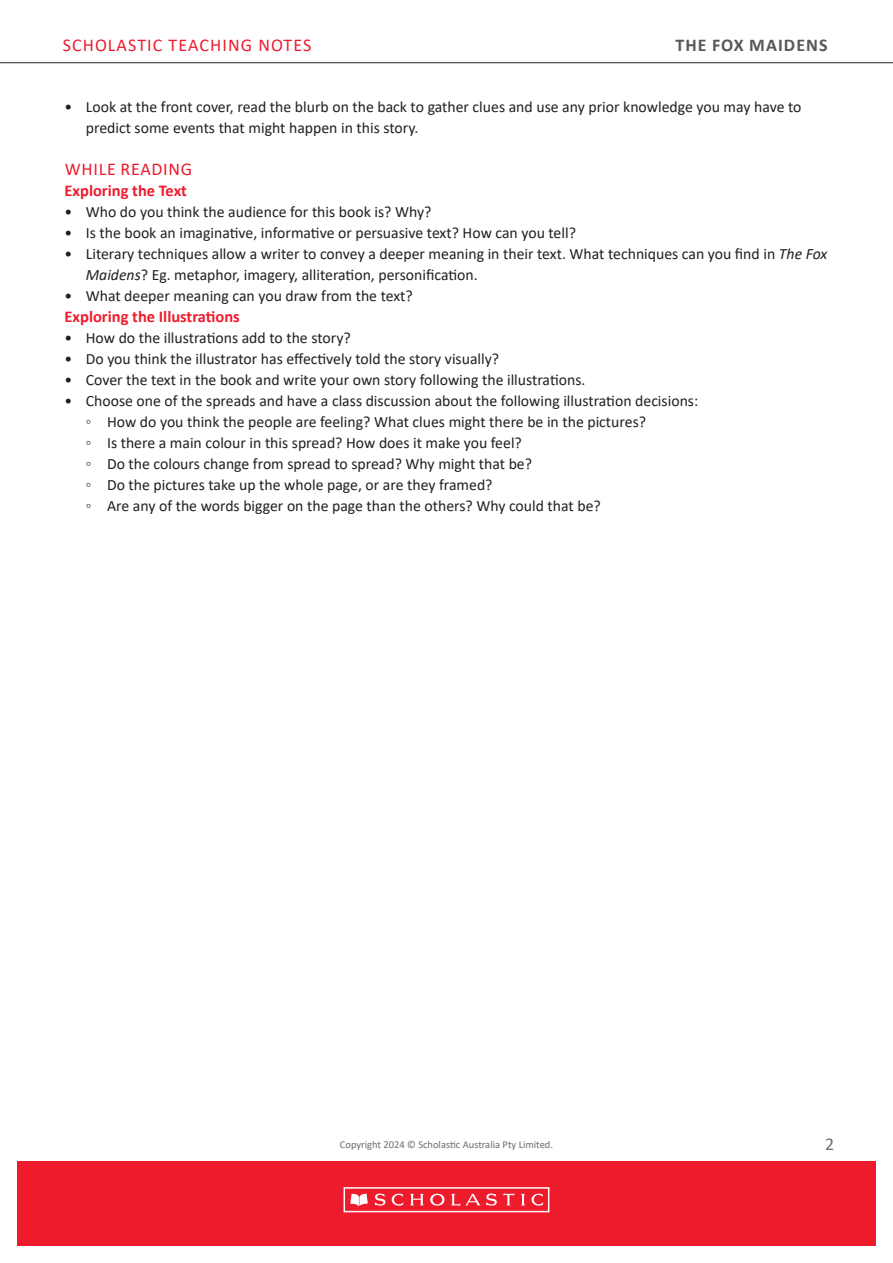
<style>
.page{position:relative;width:893px;height:1263px;background:#fff}
.page>*{position:absolute;margin:0;border:0;box-sizing:border-box;transform-origin:0 0}
.SUB_HEAD_2{font:18px "Calibri";letter-spacing:.055em;color:#ee1b2d}
.t1{font:700 18px "Calibri";letter-spacing:.06em;color:#57585a}
.t2{font:18px "Calibri";color:#6c6d70}
.SUB_HEAD_3{font:700 16.5px "Calibri";color:#ee1b2d}
.t3{font:15.75px/21px "Calibri";color:#231f20}
.t4{font:10.5px "Calibri";color:#6c6d70}
.s1{font-style:italic}
</style>
<div class="page">
<div style="left:17px;top:1161px;width:859px;height:85px;background:#ee1b2d"></div>
<div style="left:344px;top:1187px;width:205px;height:25px;border:2px solid #fff"></div>
<svg style="left:350px;top:1193px;width:18px;height:13px"></svg>
<svg style="left:375px;top:1193px;width:28px;height:13px"></svg>
<svg style="left:410px;top:1194px;width:14px;height:11px"></svg>
<svg style="left:521px;top:1194px;width:4px;height:11px"></svg>
<svg style="left:531px;top:1193px;width:12px;height:13px"></svg>
<svg style="left:430px;top:1194px;width:15px;height:11px"></svg>
<svg style="left:451px;top:1193px;width:64px;height:13px"></svg>
<hr style="left:0;top:62px;width:893px;height:1px;background:#231f20">
<p class="SUB_HEAD_2" style="left:63px;top:32px;width:250px">SCHOLASTIC TEACHING NOTES</p>
<p class="t1" style="left:675px;top:32px;width:154px">THE FOX MAIDENS</p>
<p class="t3" style="left:86px;top:96px;width:717px;text-indent:-21px">• Look at the front cover, read the blurb on the back to gather clues and use any prior knowledge you may have to predict some events that might happen in this story.</p>
<p class="SUB_HEAD_2" style="left:65px;top:156px;width:129px">WHILE READING</p>
<p class="SUB_HEAD_3" style="left:65px;top:179px;width:124px">Exploring the Text</p>
<p class="t3" style="left:65px;top:201px;width:369px">• Who do you think the audience for this book is? Why?</p>
<p class="t3" style="left:65px;top:222px;width:513px">• Is the book an imaginative, informative or persuasive text? How can you tell?</p>
<p class="t3" style="left:86px;top:243px;width:743px;text-indent:-21px">• Literary techniques allow a writer to convey a deeper meaning in their text. What techniques can you find in <span class="s1">The Fox<br>Maidens</span>? Eg. metaphor, imagery, alliteration, personification.</p>
<p class="t3" style="left:65px;top:285px;width:350px">• What deeper meaning can you draw from the text?</p>
<p class="SUB_HEAD_3" style="left:65px;top:305px;width:177px">Exploring the Illustrations</p>
<p class="t3" style="left:65px;top:327px;width:288px">• How do the illustrations add to the story?</p>
<p class="t3" style="left:65px;top:348px;width:436px">• Do you think the illustrator has effectively told the story visually?</p>
<p class="t3" style="left:65px;top:369px;width:522px">• Cover the text in the book and write your own story following the illustrations.</p>
<p class="t3" style="left:65px;top:390px;width:635px">• Choose one of the spreads and have a class discussion about the following illustration decisions:</p>
<p class="t3" style="left:86px;top:411px;width:562px">◦ How do you think the people are feeling? What clues might there be in the pictures?</p>
<p class="t3" style="left:86px;top:432px;width:438px">◦ Is there a main colour in this spread? How does it make you feel?</p>
<p class="t3" style="left:86px;top:453px;width:448px">◦ Do the colours change from spread to spread? Why might that be?</p>
<p class="t3" style="left:86px;top:474px;width:408px">◦ Do the pictures take up the whole page, or are they framed?</p>
<p class="t3" style="left:86px;top:495px;width:517px">◦ Are any of the words bigger on the page than the others? Why could that be?</p>
<p class="t4" style="left:340px;top:1137px;width:215px">Copyright 2024 © Scholastic Australia Pty Limited.</p>
<p class="t2" style="left:825px;top:1131px;width:11px">2</p>
</div>
